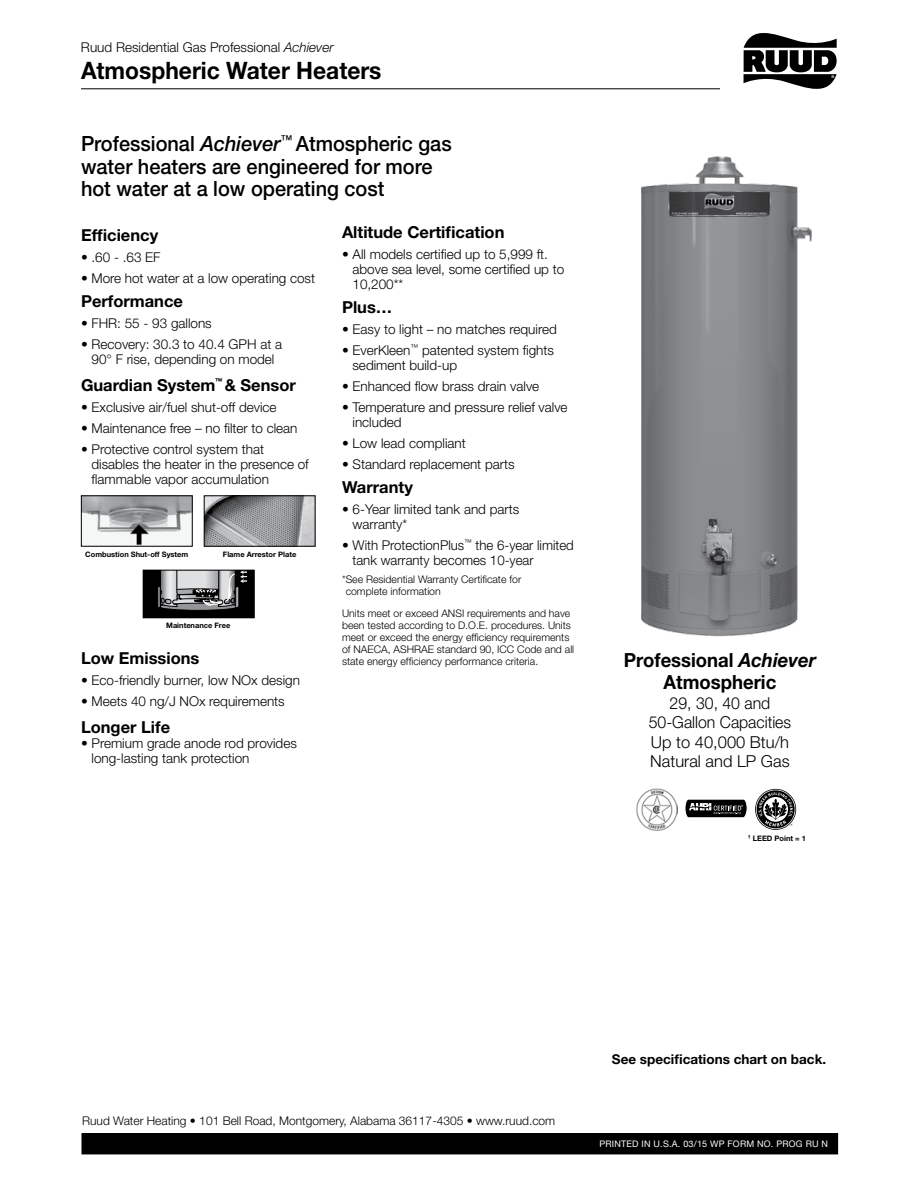
<style>
.page{position:relative;width:918px;height:1188px;background:#fff}
.page>*{position:absolute;margin:0;border:0;box-sizing:border-box;transform-origin:0 0}
.t1{font:700 24px "Helvetica Neue";color:#000;scale:.95 1}
.t2{font:500 21px/22.5px "Helvetica Neue";color:#000;scale:.95 1}
.t3{font:700 19.5px/22.5px "Helvetica Neue";color:#000;text-align:center;scale:.95 1}
.t4{font:700 16.5px "Helvetica Neue";color:#000}
.t5{font:300 16.5px/19.5px "Helvetica Neue";color:#000;text-align:center;scale:.96 1}
.t6{font:300 13.5px/15px "Helvetica Neue";color:#000}
.t7{font:700 13.5px "Helvetica Neue LT";color:#000}
.t8{font:300 12px "Helvetica Neue";color:#000}
.t9{font:300 10.5px/12px "Helvetica Neue";color:#000}
.t10{font:9px "Helvetica Neue";letter-spacing:.025em;color:#fff}
.t11{font:700 7.5px "Helvetica Neue";color:#000}
.t12{font:700 7.5px "Helvetica Neue LT";color:#000}
.s1{font-style:italic}
</style>
<div class="page">
<img style="left:641px;top:156px;width:171px;height:481px">
<hr style="left:81px;top:88px;width:639px;height:1px;background:#000">
<svg style="left:743px;top:33px;width:94px;height:56px"></svg>
<div style="left:82px;top:1134px;width:756px;height:20px;background:#000"></div>
<img style="left:636px;top:788px;width:42px;height:42px">
<svg style="left:755px;top:789px;width:41px;height:41px"></svg>
<svg style="left:685px;top:799px;width:62px;height:19px"></svg>
<img style="left:83px;top:497px;width:108px;height:48px">
<div style="left:81px;top:495px;width:112px;height:52px;border:1px solid #000"></div>
<svg style="left:145px;top:572px;width:107px;height:44px;background:#606162"></svg>
<div style="left:143px;top:570px;width:111px;height:48px;border:1px solid #000"></div>
<img style="left:206px;top:497px;width:107px;height:48px">
<div style="left:204px;top:495px;width:111px;height:52px;border:1px solid #000"></div>
<p class="t6" style="left:81px;top:40px;width:254px">Ruud Residential Gas Professional <span class="s1">Achiever</span></p>
<h1 class="t1" style="left:81px;top:56px;width:318px">Atmospheric Water Heaters</h1>
<h2 class="t2" style="left:81px;top:132px;width:392px">Professional <span class="s1">Achiever</span><sup>™</sup> Atmospheric gas water heaters are engineered for more hot water at a low operating cost</h2>
<p class="t4" style="left:81px;top:225px;width:79px">Efficiency</p>
<p class="t6" style="left:81px;top:249px;width:81px">• .60 - .63 EF</p>
<p class="t6" style="left:81px;top:270px;width:235px">• More hot water at a low operating cost</p>
<p class="t4" style="left:81px;top:291px;width:104px">Performance</p>
<p class="t6" style="left:81px;top:315px;width:132px">• FHR: 55 - 93 gallons</p>
<p class="t6" style="left:81px;top:336px;width:203px;text-align:center">• Recovery: 30.3 to 40.4 GPH at a<br>90° F rise, depending on model</p>
<p class="t4" style="left:81px;top:375px;width:216px">Guardian System<sup>™</sup> &amp; Sensor</p>
<p class="t6" style="left:81px;top:399px;width:197px">• Exclusive air/fuel shut-off device</p>
<p class="t6" style="left:81px;top:420px;width:218px">• Maintenance free – no filter to clean</p>
<p class="t6" style="left:92px;top:441px;width:219px;text-indent:-11px">• Protective control system that disables the heater in the presence of flammable vapor accumulation</p>
<p class="t11" style="left:85px;top:550px;width:105px">Combustion Shut-off System</p>
<p class="t11" style="left:223px;top:550px;width:75px">Flame Arrestor Plate</p>
<p class="t11" style="left:166px;top:621px;width:66px">Maintenance Free</p>
<p class="t4" style="left:81px;top:648px;width:120px">Low Emissions</p>
<p class="t6" style="left:81px;top:672px;width:221px">• Eco-friendly burner, low NOx design</p>
<p class="t6" style="left:81px;top:693px;width:205px">• Meets 40 ng/J NOx requirements</p>
<p class="t4" style="left:81px;top:717px;width:91px">Longer Life</p>
<p class="t6" style="left:92px;top:735px;width:207px;text-indent:-11px">• Premium grade anode rod provides long-lasting tank protection</p>
<p class="t4" style="left:342px;top:222px;width:164px">Altitude Certification</p>
<p class="t6" style="left:353px;top:246px;width:213px;text-indent:-11px">• All models certified up to 5,999 ft. above sea level, some certified up to<br>10,200**</p>
<p class="t4" style="left:342px;top:297px;width:52px">Plus…</p>
<p class="t6" style="left:342px;top:321px;width:216px">• Easy to light – no matches required</p>
<p class="t6" style="left:353px;top:342px;width:203px;text-indent:-11px">• EverKleen<sup>™</sup> patented system fights sediment build-up</p>
<p class="t6" style="left:342px;top:378px;width:199px">• Enhanced flow brass drain valve</p>
<p class="t6" style="left:353px;top:399px;width:217px;text-indent:-11px">• Temperature and pressure relief valve included</p>
<p class="t6" style="left:342px;top:435px;width:125px">• Low lead compliant</p>
<p class="t6" style="left:342px;top:456px;width:174px">• Standard replacement parts</p>
<p class="t4" style="left:342px;top:477px;width:72px">Warranty</p>
<p class="t6" style="left:353px;top:501px;width:168px;text-indent:-11px">• 6-Year limited tank and parts warranty*</p>
<p class="t6" style="left:353px;top:537px;width:223px;text-indent:-11px">• With ProtectionPlus<sup>™</sup> the 6-year limited tank warranty becomes 10-year</p>
<p class="t9" style="left:346px;top:573px;width:177px;text-indent:-4px">*See Residential Warranty Certificate for complete information</p>
<p class="t9" style="left:342px;top:607px;width:234px">Units meet or exceed ANSI requirements and have been tested according to D.O.E. procedures. Units meet or exceed the energy efficiency requirements of NAECA, ASHRAE standard 90, ICC Code and all state energy efficiency performance criteria.</p>
<h3 class="t3" style="left:624px;top:648px;width:204px">Professional <span class="s1">Achiever<br></span>Atmospheric</h3>
<p class="t5" style="left:649px;top:693px;width:150px">29, 30, 40 and<br>50-Gallon Capacities<br>Up to 40,000 Btu/h<br>Natural and LP Gas</p>
<p class="t12" style="left:748px;top:834px;width:59px"><sup>†</sup> LEED Point = 1</p>
<p class="t8" style="left:82px;top:1114px;width:475px">Ruud Water Heating • 101 Bell Road, Montgomery, Alabama 36117-4305 • www.ruud.com</p>
<p class="t7" style="left:612px;top:1050px;width:216px">See specifications chart on back.</p>
<p class="t10" style="left:599px;top:1138px;width:230px">PRINTED IN U.S.A. 03/15 WP FORM NO. PROG RU N</p>
</div>
